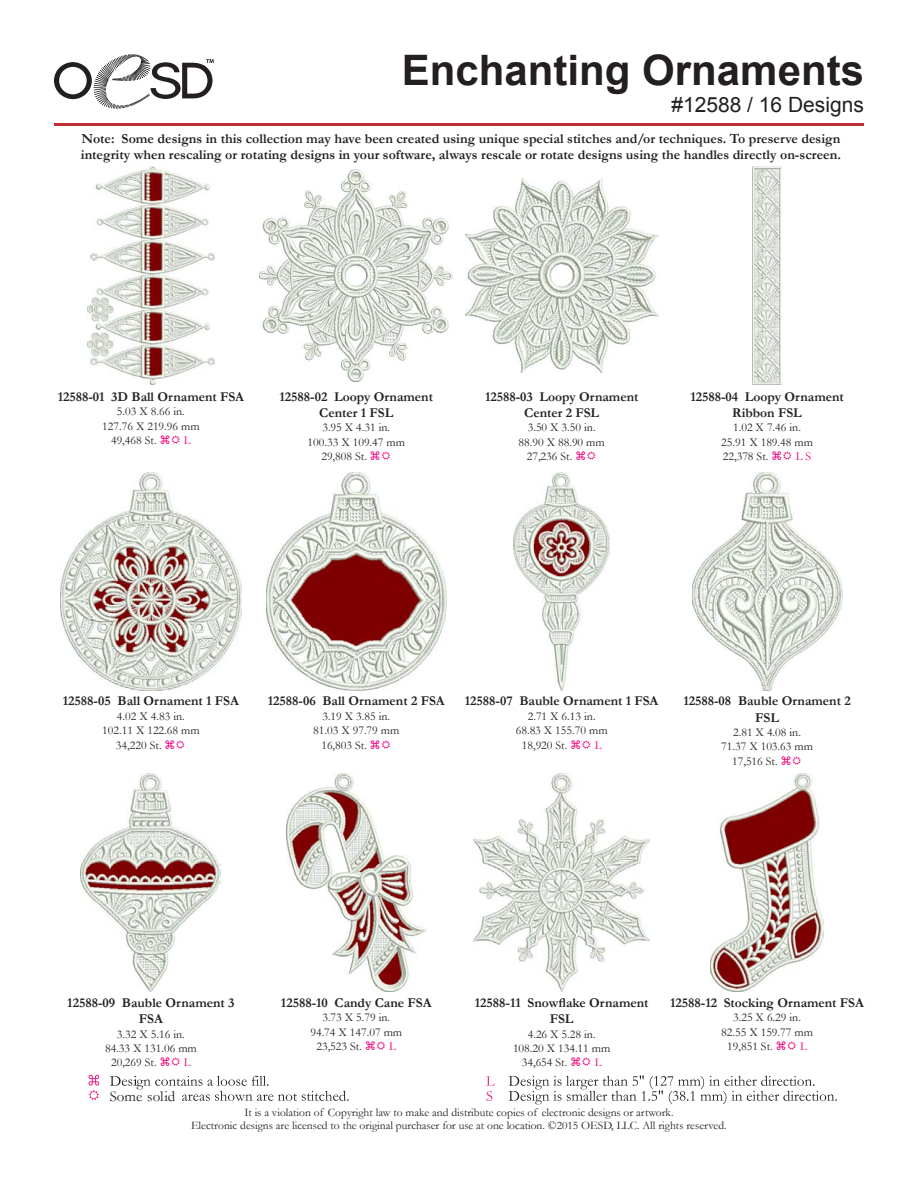
<style>
.page{position:relative;width:918px;height:1188px;background:#fff}
.page>*{position:absolute;margin:0;border:0;box-sizing:border-box;transform-origin:0 0}
.t1{font:700 42px "Arial";color:#231f20}
.t2{font:21px "Arial";color:#231f20}
.t3{font:15px "Garamond";color:#241f21}
.t4{font:700 13.8px/16.6px "Garamond";color:#231f20}
.Paragraph_Style_1{font:700 13.5px/16.2px "Garamond";color:#231f20;text-align:center}
.t5{font:12px "Garamond";color:#231f20}
.t6{font:12px "Garamond";color:#ef047e}
.t7{font:11.55px "Garamond";color:#231f20}
</style>
<div class="page">
<svg style="left:54px;top:54px;width:160px;height:55px"></svg>
<hr style="left:54px;top:123px;width:810px;height:3px;background:#bf2f37">
<svg style="left:88px;top:1075px;width:11px;height:25px"></svg>
<svg style="left:110px;top:1076px;width:239px;height:25px"></svg>
<svg style="left:486px;top:1076px;width:9px;height:25px"></svg>
<svg style="left:509px;top:1075px;width:328px;height:29px"></svg>
<div style="left:110px;top:1091px;width:69px;height:13px;background:#fff"></div>
<img style="left:88px;top:166px;width:126px;height:218px">
<img style="left:260px;top:170px;width:193px;height:211px">
<img style="left:465px;top:179px;width:193px;height:193px">
<img style="left:752px;top:166px;width:30px;height:218px">
<img style="left:81px;top:773px;width:140px;height:218px">
<img style="left:286px;top:773px;width:141px;height:218px">
<img style="left:474px;top:773px;width:175px;height:218px">
<img style="left:711px;top:773px;width:112px;height:218px">
<img style="left:60px;top:472px;width:182px;height:218px">
<img style="left:266px;top:472px;width:180px;height:218px">
<img style="left:513px;top:472px;width:97px;height:218px">
<img style="left:692px;top:472px;width:150px;height:218px">
<p class="t1" style="left:402px;top:42px;width:464px">Enchanting Ornaments</p>
<p class="t2" style="left:671px;top:91px;width:194px">#12588 / 16 Designs</p>
<p class="t4" style="left:81px;top:130px;width:762px">Note: Some designs in this collection may have been created using unique special stitches and/or techniques. To preserve design integrity when rescaling or rotating designs in your software, always rescale or rotate designs using the handles directly on-screen.</p>
<p class="Paragraph_Style_1" style="left:58px;top:389px;width:188px">12588-01 3D Ball Ornament FSA</p>
<p class="t5" style="left:117px;top:403px;width:69px">5.03 X 8.66 in.</p>
<p class="t5" style="left:102px;top:418px;width:99px">127.76 X 219.96 mm</p>
<p class="t5" style="left:111px;top:432px;width:47px">49,468 St.</p>
<p class="t6" style="left:184px;top:432px;width:8px">L</p>
<p class="Paragraph_Style_1" style="left:280px;top:389px;width:155px">12588-02 Loopy Ornament<br>Center 1 FSL</p>
<p class="t5" style="left:322px;top:420px;width:69px">3.95 X 4.31 in.</p>
<p class="t5" style="left:308px;top:434px;width:99px">100.33 X 109.47 mm</p>
<p class="t5" style="left:321px;top:448px;width:47px">29,808 St.</p>
<p class="Paragraph_Style_1" style="left:485px;top:389px;width:155px">12588-03 Loopy Ornament<br>Center 2 FSL</p>
<p class="t5" style="left:528px;top:420px;width:69px">3.50 X 3.50 in.</p>
<p class="t5" style="left:519px;top:434px;width:88px">88.90 X 88.90 mm</p>
<p class="t5" style="left:527px;top:448px;width:47px">27,236 St.</p>
<p class="Paragraph_Style_1" style="left:690px;top:389px;width:155px">12588-04 Loopy Ornament<br>Ribbon FSL</p>
<p class="t5" style="left:733px;top:420px;width:69px">1.02 X 7.46 in.</p>
<p class="t5" style="left:721px;top:434px;width:93px">25.91 X 189.48 mm</p>
<p class="t5" style="left:723px;top:448px;width:47px">22,378 St.</p>
<p class="t6" style="left:796px;top:448px;width:17px">L S</p>
<p class="Paragraph_Style_1" style="left:63px;top:693px;width:177px">12588-05 Ball Ornament 1 FSA</p>
<p class="t5" style="left:117px;top:708px;width:69px">4.02 X 4.83 in.</p>
<p class="t5" style="left:102px;top:722px;width:99px">102.11 X 122.68 mm</p>
<p class="t5" style="left:116px;top:737px;width:47px">34,220 St.</p>
<p class="Paragraph_Style_1" style="left:268px;top:693px;width:178px">12588-06 Ball Ornament 2 FSA</p>
<p class="t5" style="left:322px;top:708px;width:69px">3.19 X 3.85 in.</p>
<p class="t5" style="left:313px;top:722px;width:88px">81.03 X 97.79 mm</p>
<p class="t5" style="left:321px;top:737px;width:47px">16,803 St.</p>
<p class="Paragraph_Style_1" style="left:465px;top:693px;width:195px">12588-07 Bauble Ornament 1 FSA</p>
<p class="t5" style="left:528px;top:708px;width:69px">2.71 X 6.13 in.</p>
<p class="t5" style="left:516px;top:722px;width:93px">68.83 X 155.70 mm</p>
<p class="t5" style="left:522px;top:737px;width:47px">18,920 St.</p>
<p class="t6" style="left:595px;top:737px;width:8px">L</p>
<p class="Paragraph_Style_1" style="left:683px;top:693px;width:169px">12588-08 Bauble Ornament 2<br>FSL</p>
<p class="t5" style="left:733px;top:724px;width:69px">2.81 X 4.08 in.</p>
<p class="t5" style="left:721px;top:738px;width:93px">71.37 X 103.63 mm</p>
<p class="t5" style="left:732px;top:753px;width:47px">17,516 St.</p>
<p class="Paragraph_Style_1" style="left:67px;top:995px;width:169px">12588-09 Bauble Ornament 3<br>FSA</p>
<p class="t5" style="left:117px;top:1026px;width:69px">3.32 X 5.16 in.</p>
<p class="t5" style="left:105px;top:1040px;width:93px">84.33 X 131.06 mm</p>
<p class="t5" style="left:111px;top:1055px;width:47px">20,269 St.</p>
<p class="t6" style="left:184px;top:1055px;width:8px">L</p>
<p class="t3" style="left:110px;top:1086px;width:67px">Some solid</p>
<p class="Paragraph_Style_1" style="left:281px;top:995px;width:152px">12588-10 Candy Cane FSA</p>
<p class="t5" style="left:322px;top:1010px;width:69px">3.73 X 5.79 in.</p>
<p class="t5" style="left:310px;top:1024px;width:93px">94.74 X 147.07 mm</p>
<p class="t5" style="left:316px;top:1038px;width:47px">23,523 St.</p>
<p class="t6" style="left:389px;top:1038px;width:8px">L</p>
<p class="Paragraph_Style_1" style="left:475px;top:995px;width:175px">12588-11 Snowflake Ornament<br>FSL</p>
<p class="t5" style="left:528px;top:1026px;width:69px">4.26 X 5.28 in.</p>
<p class="t5" style="left:513px;top:1040px;width:99px">108.20 X 134.11 mm</p>
<p class="t5" style="left:522px;top:1055px;width:47px">34,654 St.</p>
<p class="t6" style="left:595px;top:1055px;width:8px">L</p>
<p class="Paragraph_Style_1" style="left:670px;top:995px;width:195px">12588-12 Stocking Ornament FSA</p>
<p class="t5" style="left:733px;top:1010px;width:69px">3.25 X 6.29 in.</p>
<p class="t5" style="left:721px;top:1024px;width:93px">82.55 X 159.77 mm</p>
<p class="t5" style="left:727px;top:1038px;width:47px">19,851 St.</p>
<p class="t6" style="left:800px;top:1038px;width:8px">L</p>
<p class="t7" style="left:244px;top:1104px;width:431px">It is a violation of Copyright law to make and distribute copies of electronic designs or artwork.</p>
<p class="t7" style="left:191px;top:1118px;width:537px">Electronic designs are licensed to the original purchaser for use at one location. ©2015 OESD, LLC. All rights reserved.</p>
</div>
